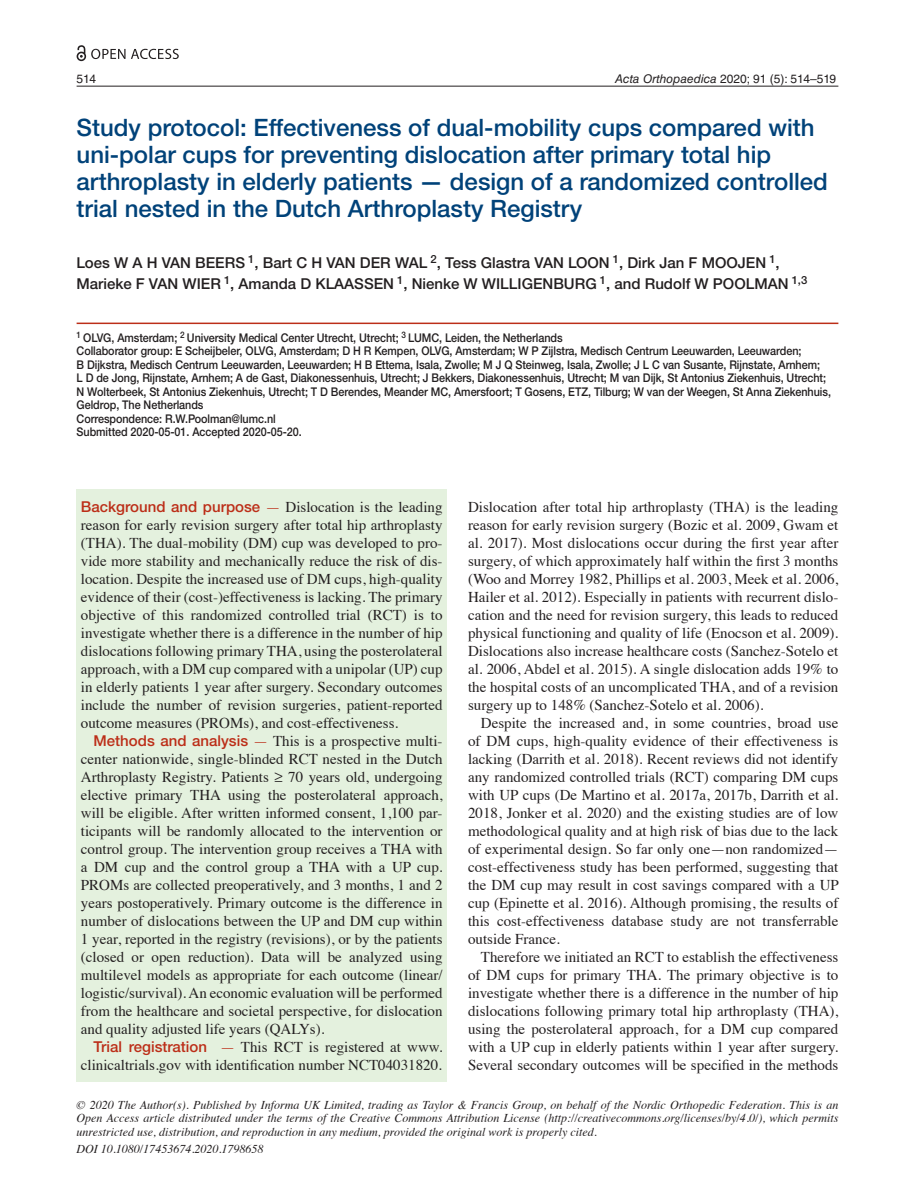
<style>
.page{position:relative;width:915px;height:1191px;background:#fff}
.page>*{position:absolute;margin:0;border:0;box-sizing:border-box;transform-origin:0 0}
.t1{font:500 24px/27px "Helvetica Neue LTW1 G";color:#004279}
.t2{font:15px/18px "Times";color:#231f20;text-align:justify}
.t3{font:500 15px/21px "Helvetica Neue LTW1 G";color:#231f20}
.t4{font:500 12px/13.5px "Helvetica Neue LTW1 G";letter-spacing:-.005em;color:#231f20;scale:.9 1}
.t5{font:italic 12px/13.5px "Times";color:#231f20;text-align:justify}
.t6{font:12px "Helvetica LT Std";color:#231f20}
.s1{font-style:italic}
.s2{font-family:"Helvetica Neue LTW1 G";font-weight:500;color:#bc2e18}
.s3{color:#bc2e18}
</style>
<div class="page">
<hr style="left:77px;top:86px;width:761px;height:1px;background:#231f20">
<div style="left:77px;top:489px;width:369px;height:592px;background:#e4f1de"></div>
<hr style="left:77px;top:322px;width:761px;height:2px;background:#bc2e18">
<svg style="left:77px;top:45px;width:48px;height:16px"></svg>
<svg style="left:131px;top:49px;width:48px;height:10px"></svg>
<p class="t6" style="left:77px;top:72px;width:21px">514</p>
<p class="t6" style="left:615px;top:72px;width:222px"><span class="s1">Acta Orthopaedica</span> 2020; 91 (5): 514–519</p>
<p class="t1" style="left:77px;top:114px;width:752px">Study protocol: Effectiveness of dual-mobility cups compared with uni-polar cups for preventing dislocation after primary total hip arthroplasty in elderly patients — design of a randomized controlled trial nested in the Dutch Arthroplasty Registry</p>
<p class="t3" style="left:77px;top:252px;width:732px">Loes W A H VAN BEERS <sup>1</sup>, Bart C H VAN DER WAL <sup>2</sup>, Tess Glastra VAN LOON <sup>1</sup>, Dirk Jan F MOOJEN <sup>1</sup>,<br>Marieke F VAN WIER <sup>1</sup>, Amanda D KLAASSEN <sup>1</sup>, Nienke W WILLIGENBURG <sup>1</sup>, and Rudolf W POOLMAN <sup>1,3</sup></p>
<p class="t4" style="left:77px;top:331px;width:839px"><sup>1</sup> OLVG, Amsterdam; <sup>2</sup> University Medical Center Utrecht, Utrecht; <sup>3</sup> LUMC, Leiden, the Netherlands<br>Collaborator group: E Scheijbeler, OLVG, Amsterdam; D H R Kempen, OLVG, Amsterdam; W P Zijlstra, Medisch Centrum Leeuwarden, Leeuwarden;<br>B Dijkstra, Medisch Centrum Leeuwarden, Leeuwarden; H B Ettema, Isala, Zwolle; M J Q Steinweg, Isala, Zwolle; J L C van Susante, Rijnstate, Arnhem;<br>L D de Jong, Rijnstate, Arnhem; A de Gast, Diakonessenhuis, Utrecht; J Bekkers, Diakonessenhuis, Utrecht; M van Dijk, St Antonius Ziekenhuis, Utrecht; N Wolterbeek, St Antonius Ziekenhuis, Utrecht; T D Berendes, Meander MC, Amersfoort; T Gosens, ETZ, Tilburg; W van der Weegen, St Anna Ziekenhuis, Geldrop, The Netherlands<br>Correspondence: R.W.Poolman@lumc.nl<br>Submitted 2020-05-01. Accepted 2020-05-20.</p>
<p class="t2" style="left:81px;top:496px;width:363px"><span class="s2">Background and purpose</span> <span class="s3">—</span> Dislocation is the leading reason for early revision surgery after total hip arthroplasty (THA). The dual-mobility (DM) cup was developed to pro&shy;vide more stability and mechanically reduce the risk of dis&shy;location. Despite the increased use of DM cups, high-quality evidence of their (cost-)effectiveness is lacking. The primary objective of this randomized controlled trial (RCT) is to investigate whether there is a difference in the number of hip dislocations following primary THA, using the posterolateral approach, with a DM cup compared with a unipolar (UP) cup in elderly patients 1 year after surgery. Secondary outcomes include the number of revision surgeries, patient-reported outcome measures (PROMs), and cost-effectiveness.</p>
<p class="t2" style="left:81px;top:730px;width:363px;text-indent:13px"><span class="s2">Methods and analysis</span> <span class="s3">—</span> This is a prospective multi&shy;center nationwide, single-blinded RCT nested in the Dutch Arthroplasty Registry. Patients ≥ 70 years old, undergoing elective primary THA using the posterolateral approach, will be eligible. After written informed consent, 1,100 par&shy;ticipants will be randomly allocated to the intervention or control group. The intervention group receives a THA with a DM cup and the control group a THA with a UP cup.<br>PROMs are collected preoperatively, and 3 months, 1 and 2 years postoperatively. Primary outcome is the difference in number of dislocations between the UP and DM cup within 1 year, reported in the registry (revisions), or by the patients (closed or open reduction). Data will be analyzed using multilevel models as appropriate for each outcome (linear/ logistic/survival). An economic evaluation will be performed from the healthcare and societal perspective, for dislocation and quality adjusted life years (QALYs).</p>
<p class="t2" style="left:81px;top:1036px;width:363px;text-align:right"><span class="s2">Trial registration</span> <span class="s3">—</span> This RCT is registered at www. clinicaltrials.gov with identification number NCT04031820.</p>
<p class="t2" style="left:468px;top:496px;width:371px">Dislocation after total hip arthroplasty (THA) is the leading reason for early revision surgery (Bozic et al. 2009, Gwam et al. 2017). Most dislocations occur during the first year after surgery, of which approximately half within the first 3 months (Woo and Morrey 1982, Phillips et al. 2003, Meek et al. 2006, Hailer et al. 2012). Especially in patients with recurrent dislo&shy;cation and the need for revision surgery, this leads to reduced physical functioning and quality of life (Enocson et al. 2009).<br>Dislocations also increase healthcare costs (Sanchez-Sotelo et al. 2006, Abdel et al. 2015). A single dislocation adds 19% to the hospital costs of an uncomplicated THA, and of a revision surgery up to 148% (Sanchez-Sotelo et al. 2006).</p>
<p class="t2" style="left:468px;top:712px;width:372px;text-indent:13px">Despite the increased and, in some countries, broad use of DM cups, high-quality evidence of their effectiveness is lacking (Darrith et al. 2018). Recent reviews did not identify any randomized controlled trials (RCT) comparing DM cups with UP cups (De Martino et al. 2017a, 2017b, Darrith et al.<br>2018, Jonker et al. 2020) and the existing studies are of low methodological quality and at high risk of bias due to the lack of experimental design. So far only one—non randomized— cost-effectiveness study has been performed, suggesting that the DM cup may result in cost savings compared with a UP cup (Epinette et al. 2016). Although promising, the results of this cost-effectiveness database study are not transferrable outside France.</p>
<p class="t2" style="left:468px;top:946px;width:371px;text-indent:13px">Therefore we initiated an RCT to establish the effectiveness of DM cups for primary THA. The primary objective is to investigate whether there is a difference in the number of hip dislocations following primary total hip arthroplasty (THA), using the posterolateral approach, for a DM cup compared with a UP cup in elderly patients within 1 year after surgery.<br>Several secondary outcomes will be specified in the methods</p>
<p class="t5" style="left:77px;top:1097px;width:763px">© 2020 The Author(s). Published by Informa UK Limited, trading as Taylor &amp; Francis Group, on behalf of the Nordic Orthopedic Federation. This is an Open Access article distributed under the terms of the Creative Commons Attribution License (http://creativecommons.org/licenses/by/4.0/), which permits unrestricted use, distribution, and reproduction in any medium, provided the original work is properly cited.</p>
<p class="t5" style="left:77px;top:1142px;width:188px">DOI 10.1080/17453674.2020.1798658</p>
</div>
